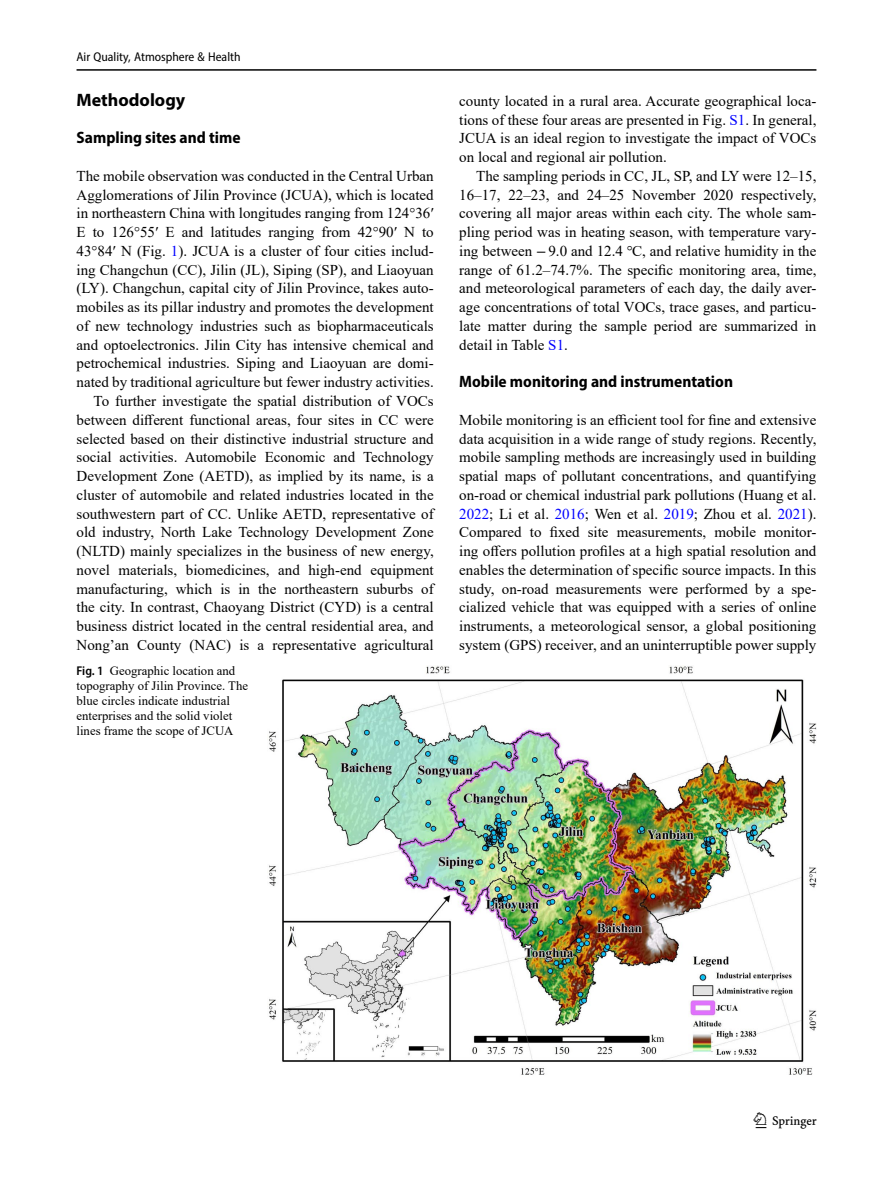
<style>
.page{position:relative;width:893px;height:1187px;background:#fff}
.page>*{position:absolute;margin:0;border:0;box-sizing:border-box;transform-origin:0 0}
.t1{font:22.5px "Springnew";color:#000}
.Head_1{font:700 18px "Myriad Pro";color:#000}
.Head_2{font:700 semi-condensed 16.5px "Myriad Pro";color:#000}
.Head_2_After_1{font:700 semi-condensed 16.5px "Myriad Pro";color:#000}
.Body_Text_Indent{font:15px/18.8px "Times New Roman";color:#000;text-align:justify}
.Body_Text{font:15px/18.8px "Times New Roman";color:#000;text-align:justify}
.Figure_Caption_Side{font:12.75px/15px "Times New Roman";color:#000}
.t2{font:semi-condensed 12.75px "Myriad Pro";color:#000}
.s1{color:#00f}
.s2{font-family:"Myriad Pro";font-weight:600;font-stretch:semi-condensed}
.s3{font-family:"STIX"}
</style>
<div class="page">
<hr style="left:77px;top:69px;width:739px;height:2px;background:#000">
<img style="left:269px;top:666px;width:547px;height:409px">
<p class="t2" style="left:77px;top:49px;width:166px">Air Quality, Atmosphere &amp; Health</p>
<p class="Head_1" style="left:77px;top:88px;width:110px">Methodology</p>
<p class="Head_2_After_1" style="left:77px;top:127px;width:166px">Sampling sites and time</p>
<p class="Body_Text" style="left:77px;top:166px;width:359px">The mobile observation was conducted in the Central Urban Agglomerations of Jilin Province (JCUA), which is located in northeastern China with longitudes ranging from 124°36′ E to 126°55′ E and latitudes ranging from 42°90′ N to 43°84′ N (Fig. <span class="s1">1</span>). JCUA is a cluster of four cities includ&shy;ing Changchun (CC), Jilin (JL), Siping (SP), and Liaoyuan (LY). Changchun, capital city of Jilin Province, takes auto&shy;mobiles as its pillar industry and promotes the development of new technology industries such as biopharmaceuticals and optoelectronics. Jilin City has intensive chemical and petrochemical industries. Siping and Liaoyuan are domi&shy;nated by traditional agriculture but fewer industry activities.</p>
<p class="Body_Text_Indent" style="left:77px;top:391px;width:359px;text-indent:17px">To further investigate the spatial distribution of VOCs between different functional areas, four sites in CC were selected based on their distinctive industrial structure and social activities. Automobile Economic and Technology Development Zone (AETD), as implied by its name, is a cluster of automobile and related industries located in the southwestern part of CC. Unlike AETD, representative of old industry, North Lake Technology Development Zone (NLTD) mainly specializes in the business of new energy, novel materials, biomedicines, and high-end equipment manufacturing, which is in the northeastern suburbs of the city. In contrast, Chaoyang District (CYD) is a central business district located in the central residential area, and Nong’an County (NAC) is a representative agricultural</p>
<p class="Figure_Caption_Side" style="left:77px;top:662px;width:173px"><span class="s2">Fig. 1</span> Geographic location and topography of Jilin Province. The blue circles indicate industrial enterprises and the solid violet lines frame the scope of JCUA</p>
<p class="Body_Text_Indent" style="left:459px;top:91px;width:359px">county located in a rural area. Accurate geographical loca&shy;tions of these four areas are presented in Fig. <span class="s1">S1</span>. In general, JCUA is an ideal region to investigate the impact of VOCs on local and regional air pollution.</p>
<p class="Body_Text_Indent" style="left:459px;top:166px;width:359px;text-indent:17px">The sampling periods in CC, JL, SP, and LY were 12–15, 16–17, 22–23, and 24–25 November 2020 respectively, covering all major areas within each city. The whole sam&shy;pling period was in heating season, with temperature vary&shy;ing between <span class="s3">−</span>9.0 and 12.4 ℃, and relative humidity in the range of 61.2–74.7%. The specific monitoring area, time, and meteorological parameters of each day, the daily aver&shy;age concentrations of total VOCs, trace gases, and particu&shy;late matter during the sample period are summarized in detail in Table <span class="s1">S1</span>.</p>
<p class="Head_2" style="left:459px;top:371px;width:275px">Mobile monitoring and instrumentation</p>
<p class="Body_Text" style="left:459px;top:410px;width:359px">Mobile monitoring is an efficient tool for fine and extensive data acquisition in a wide range of study regions. Recently, mobile sampling methods are increasingly used in building spatial maps of pollutant concentrations, and quantifying on-road or chemical industrial park pollutions (Huang et al.<br><span class="s1">2022</span>; Li et al. <span class="s1">2016</span>; Wen et al. <span class="s1">2019</span>; Zhou et al. <span class="s1">2021</span>).<br>Compared to fixed site measurements, mobile monitor&shy;ing offers pollution profiles at a high spatial resolution and enables the determination of specific source impacts. In this study, on-road measurements were performed by a spe&shy;cialized vehicle that was equipped with a series of online instruments, a meteorological sensor, a global positioning system (GPS) receiver, and an uninterruptible power supply</p>
<h1 class="t1" style="left:756px;top:1107px;width:63px">1 3</h1>
</div>
